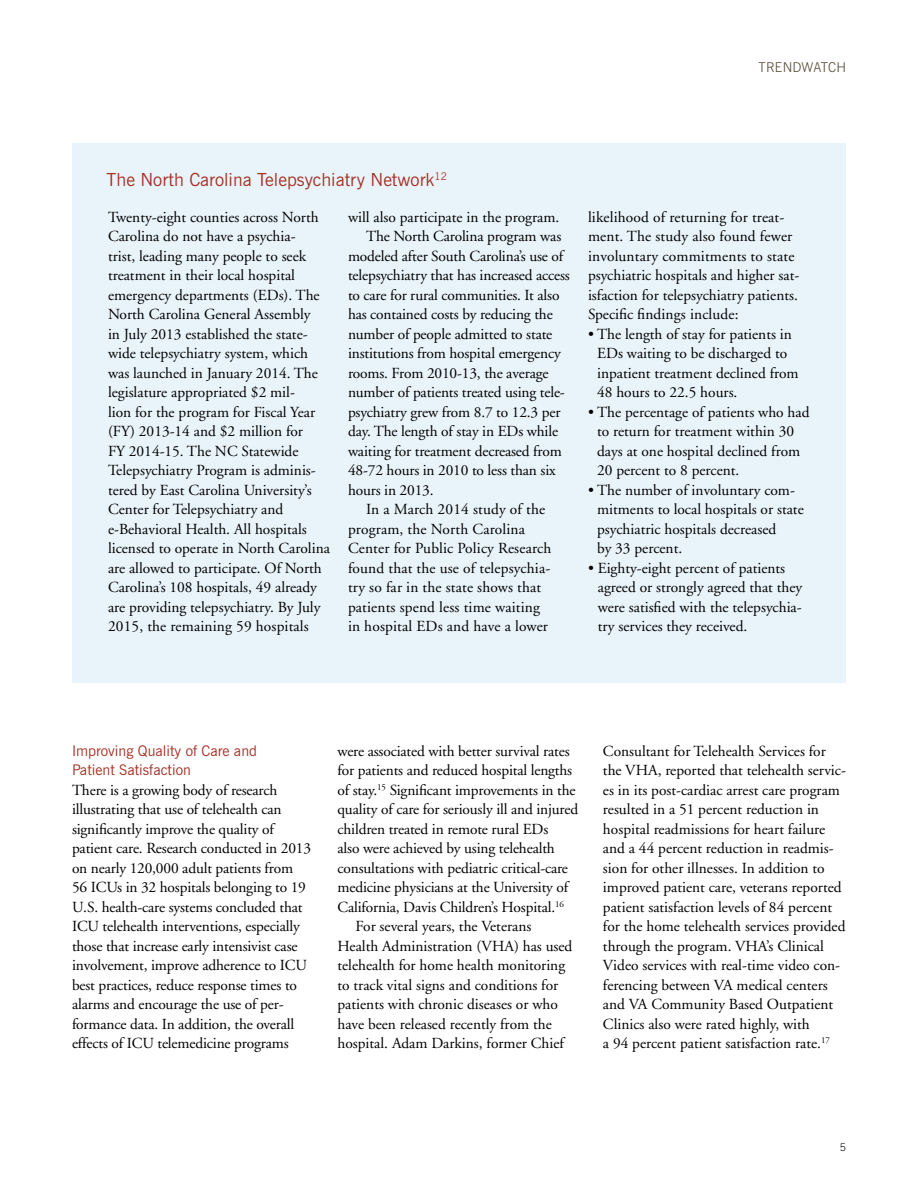
<style>
.page{position:relative;width:918px;height:1188px;background:#fff}
.page>*{position:absolute;margin:0;border:0;box-sizing:border-box;transform-origin:0 0}
.t1{font:18px "News Gothic BT";color:#a73126}
.t2{font:15.3px/19.5px "Adobe Garamond";color:#000}
.t3{font:14.7px/19.5px "News Gothic BT";color:#a73126}
.t4{font:300 13.5px "News Gothic BT";letter-spacing:.02em;color:#564c37}
.t5{font:300 10.5px "News Gothic BT";color:#000}
</style>
<div class="page">
<div style="left:72px;top:143px;width:774px;height:540px;background:#e9f4fa"></div>
<p class="t4" style="left:759px;top:59px;width:89px">TRENDWATCH</p>
<p class="t1" style="left:107px;top:169px;width:342px">The North Carolina Telepsychiatry Network<sup>12</sup></p>
<p class="t2" style="left:108px;top:208px;width:223px">Twenty-eight counties across North Carolina do not have a psychia-<br>trist, leading many people to seek treatment in their local hospital emergency departments (EDs). The North Carolina General Assembly<br>in July 2013 established the state&shy;wide telepsychiatry system, which was launched in January 2014. The legislature appropriated $2 mil-<br>lion for the program for Fiscal Year (FY) 2013-14 and $2 million for<br>FY 2014-15. The NC Statewide Telepsychiatry Program is adminis&shy;tered by East Carolina University’s Center for Telepsychiatry and e-Behavioral Health. All hospitals licensed to operate in North Carolina are allowed to participate. Of North Carolina’s 108 hospitals, 49 already are providing telepsychiatry. By July 2015, the remaining 59 hospitals</p>
<p class="t2" style="left:348px;top:208px;width:213px">will also participate in the program.</p>
<p class="t2" style="left:366px;top:227px;width:197px">The North Carolina program was</p>
<p class="t2" style="left:348px;top:247px;width:217px">modeled after South Carolina’s use of</p>
<p class="t2" style="left:348px;top:266px;width:223px">telepsychiatry that has increased access</p>
<p class="t2" style="left:348px;top:286px;width:213px">to care for rural communities. It also</p>
<p class="t2" style="left:348px;top:305px;width:206px">has contained costs by reducing the</p>
<p class="t2" style="left:348px;top:325px;width:206px">number of people admitted to state</p>
<p class="t2" style="left:348px;top:344px;width:214px">institutions from hospital emergency</p>
<p class="t2" style="left:348px;top:364px;width:202px">rooms. From 2010-13, the average</p>
<p class="t2" style="left:348px;top:383px;width:218px">number of patients treated using tele-</p>
<p class="t2" style="left:348px;top:402px;width:214px">psychiatry grew from 8.7 to 12.3 per</p>
<p class="t2" style="left:348px;top:422px;width:212px">day. The length of stay in EDs while</p>
<p class="t2" style="left:348px;top:441px;width:215px">waiting for treatment decreased from</p>
<p class="t2" style="left:348px;top:461px;width:209px">48-72 hours in 2010 to less than six</p>
<p class="t2" style="left:348px;top:480px;width:87px">hours in 2013.</p>
<p class="t2" style="left:366px;top:500px;width:181px">In a March 2014 study of the</p>
<p class="t2" style="left:348px;top:519px;width:179px">program, the North Carolina</p>
<p class="t2" style="left:348px;top:539px;width:205px">Center for Public Policy Research</p>
<p class="t2" style="left:348px;top:558px;width:204px">found that the use of telepsychia-</p>
<p class="t2" style="left:348px;top:578px;width:195px">try so far in the state shows that</p>
<p class="t2" style="left:348px;top:597px;width:194px">patients spend less time waiting</p>
<p class="t2" style="left:348px;top:617px;width:202px">in hospital EDs and have a lower</p>
<p class="t2" style="left:588px;top:207px;width:213px">likelihood of returning for treat&shy;ment. The study also found fewer involuntary commitments to state psychiatric hospitals and higher sat&shy;isfaction for telepsychiatry patients.<br>Specific findings include:</p>
<p class="t2" style="left:597px;top:324px;width:203px;text-indent:-9px">• The length of stay for patients in<br>EDs waiting to be discharged to inpatient treatment declined from<br>48 hours to 22.5 hours.</p>
<p class="t2" style="left:597px;top:402px;width:214px;text-indent:-9px">• The percentage of patients who had to return for treatment within 30 days at one hospital declined from<br>20 percent to 8 percent.</p>
<p class="t2" style="left:597px;top:480px;width:208px;text-indent:-9px">• The number of involuntary com&shy;mitments to local hospitals or state psychiatric hospitals decreased<br>by 33 percent.</p>
<p class="t2" style="left:598px;top:558px;width:206px;text-indent:-10px">• Eighty-eight percent of patients agreed or strongly agreed that they were satisfied with the telepsychia&shy;try services they received.</p>
<p class="t3" style="left:72px;top:741px;width:187px">Improving Quality of Care and<br>Patient Satisfaction</p>
<p class="t2" style="left:72px;top:781px;width:241px">There is a growing body of research illustrating that use of telehealth can significantly improve the quality of patient care. Research conducted in 2013 on nearly 120,000 adult patients from 56 ICUs in 32 hospitals belonging to 19<br>U.S. health-care systems concluded that ICU telehealth interventions, especially those that increase early intensivist case involvement, improve adherence to ICU best practices, reduce response times to alarms and encourage the use of per&shy;formance data. In addition, the overall effects of ICU telemedicine programs</p>
<p class="t2" style="left:337px;top:742px;width:234px">were associated with better survival rates</p>
<p class="t2" style="left:337px;top:761px;width:236px">for patients and reduced hospital lengths</p>
<p class="t2" style="left:337px;top:781px;width:240px">of stay.<sup>15</sup> Significant improvements in the</p>
<p class="t2" style="left:338px;top:800px;width:242px">quality of care for seriously ill and injured</p>
<p class="t2" style="left:338px;top:820px;width:212px">children treated in remote rural EDs</p>
<p class="t2" style="left:338px;top:839px;width:219px">also were achieved by using telehealth</p>
<p class="t2" style="left:338px;top:859px;width:232px">consultations with pediatric critical-care</p>
<p class="t2" style="left:338px;top:878px;width:232px">medicine physicians at the University of</p>
<p class="t2" style="left:338px;top:898px;width:228px">California, Davis Children’s Hospital.<sup>16</sup></p>
<p class="t2" style="left:356px;top:917px;width:177px">For several years, the Veterans</p>
<p class="t2" style="left:337px;top:937px;width:236px">Health Administration (VHA) has used</p>
<p class="t2" style="left:337px;top:956px;width:229px">telehealth for home health monitoring</p>
<p class="t2" style="left:337px;top:976px;width:222px">to track vital signs and conditions for</p>
<p class="t2" style="left:337px;top:995px;width:222px">patients with chronic diseases or who</p>
<p class="t2" style="left:337px;top:1015px;width:216px">have been released recently from the</p>
<p class="t2" style="left:337px;top:1034px;width:228px">hospital. Adam Darkins, former Chief</p>
<p class="t2" style="left:603px;top:742px;width:245px">Consultant for Telehealth Services for the VHA, reported that telehealth servic&shy;es in its post-cardiac arrest care program resulted in a 51 percent reduction in hospital readmissions for heart failure and a 44 percent reduction in readmis&shy;sion for other illnesses. In addition to improved patient care, veterans reported patient satisfaction levels of 84 percent for the home telehealth services provided through the program. VHA’s Clinical Video services with real-time video con&shy;ferencing between VA medical centers and VA Community Based Outpatient Clinics also were rated highly, with<br>a 94 percent patient satisfaction rate.<sup>17</sup></p>
<p class="t5" style="left:840px;top:1141px;width:8px">5</p>
</div>
